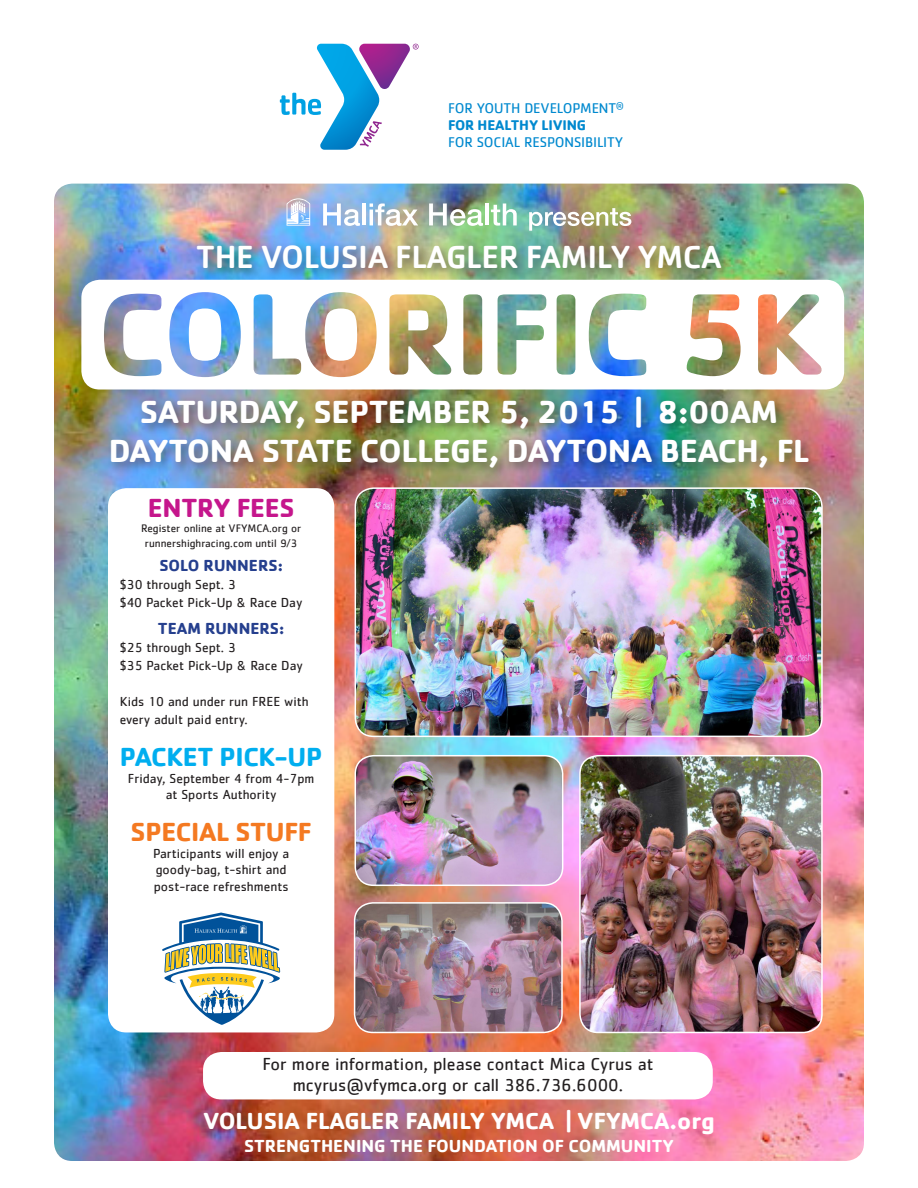
<style>
.page{position:relative;width:918px;height:1188px;background:#fff}
.page>*{position:absolute;margin:0;border:0;box-sizing:border-box;transform-origin:0 0}
.Subhed-Cachet_med{font:700 33px "Cachet";letter-spacing:-.01em;color:#fff}
.Subhed-Cachet_med-2{font:500 33px "Cachet";letter-spacing:-.01em;color:#fff}
.Subhed-Cachet_med-3{font:700 27px "Cachet";letter-spacing:-.01em;color:#00aeef}
.Subhed-Cachet_med-4{font:700 27px "Cachet";letter-spacing:-.01em;color:#f47921}
.Subhed-Cachet_med-5{font:700 27px "Cachet";letter-spacing:-.01em;color:#c5168c}
.Cachet_body{font:700 24px "Cachet";color:#fff}
.Cachet_body-2{font:18px "Cachet";color:#231f20}
.Cachet_body-3{font:700 18px "Cachet";color:#fff}
.Cachet_body-4{font:700 16.5px "Cachet";color:#253f8e}
.Verdana_body{font:14.55px "Cachet";letter-spacing:-.01em;color:#0089cf}
.Verdana_body-2{font:700 14.55px "Cachet";letter-spacing:-.01em;color:#0089cf}
.Cachet_body-5{font:13.5px/18px "Cachet";color:#231f20}
.Cachet_body-6{font:11.25px "Cachet";color:#231f20}
</style>
<div class="page">
<img style="left:54px;top:184px;width:810px;height:977px">
<img style="left:81px;top:280px;width:763px;height:110px">
<svg style="left:280px;top:44px;width:139px;height:106px"></svg>
<div style="left:108px;top:488px;width:226px;height:544px;background:#fff;border-radius:18px"></div>
<div style="left:203px;top:1052px;width:510px;height:47px;background:#fff;border-radius:18px"></div>
<svg style="left:287px;top:198px;width:23px;height:28px"></svg>
<svg style="left:323px;top:203px;width:37px;height:23px"></svg>
<hr style="left:362px;top:203px;width:4px;height:22px;background:#fff">
<svg style="left:370px;top:203px;width:48px;height:23px"></svg>
<svg style="left:429px;top:203px;width:54px;height:23px"></svg>
<hr style="left:485px;top:203px;width:4px;height:22px;background:#fff">
<svg style="left:491px;top:203px;width:26px;height:23px"></svg>
<svg style="left:529px;top:208px;width:102px;height:23px"></svg>
<div style="left:194px;top:241px;width:539px;height:40px;background:#231f20;opacity:.45"></div>
<div style="left:107px;top:393px;width:714px;height:87px;background:#231f20;opacity:.45"></div>
<img style="left:355px;top:488px;width:467px;height:248px">
<div style="left:355px;top:487px;width:468px;height:250px;border:2px solid #fff;border-radius:18px"></div>
<img style="left:580px;top:756px;width:242px;height:276px">
<div style="left:579px;top:755px;width:244px;height:278px;border:2px solid #fff;border-radius:18px"></div>
<img style="left:355px;top:756px;width:208px;height:129px">
<div style="left:355px;top:755px;width:208px;height:131px;border:2px solid #fff;border-radius:18px"></div>
<img style="left:355px;top:903px;width:207px;height:129px">
<div style="left:354px;top:902px;width:209px;height:131px;border:2px solid #fff;border-radius:18px"></div>
<svg style="left:162px;top:913px;width:118px;height:112px"></svg>
<p class="Verdana_body" style="left:448px;top:99px;width:177px">FOR YOUTH DEVELOPMENT<sup>®</sup></p>
<p class="Verdana_body-2" style="left:448px;top:116px;width:140px">FOR HEALTHY LIVING</p>
<p class="Verdana_body" style="left:448px;top:134px;width:177px">FOR SOCIAL RESPONSIBILITY</p>
<p class="Subhed-Cachet_med-2" style="left:196px;top:236px;width:527px">THE VOLUSIA FLAGLER FAMILY YMCA</p>
<p class="Subhed-Cachet_med" style="left:140px;top:390px;width:640px">SATURDAY, SEPTEMBER 5, 2015 | 8:00AM</p>
<p class="Subhed-Cachet_med" style="left:109px;top:429px;width:702px">DAYTONA STATE COLLEGE, DAYTONA BEACH, FL</p>
<p class="Subhed-Cachet_med-5" style="left:148px;top:491px;width:148px">ENTRY FEES</p>
<p class="Cachet_body-6" style="left:141px;top:522px;width:162px">Register online at VFYMCA.org or</p>
<p class="Cachet_body-6" style="left:145px;top:537px;width:154px">runnershighracing.com until 9/3</p>
<p class="Cachet_body-4" style="left:159px;top:555px;width:125px">SOLO RUNNERS:</p>
<p class="Cachet_body-5" style="left:120px;top:576px;width:118px">$30 through Sept. 3</p>
<p class="Cachet_body-5" style="left:120px;top:594px;width:184px">$40 Packet Pick-Up &amp; Race Day</p>
<p class="Cachet_body-4" style="left:158px;top:618px;width:128px">TEAM RUNNERS:</p>
<p class="Cachet_body-5" style="left:120px;top:639px;width:118px">$25 through Sept. 3</p>
<p class="Cachet_body-5" style="left:120px;top:657px;width:184px">$35 Packet Pick-Up &amp; Race Day</p>
<p class="Cachet_body-5" style="left:120px;top:693px;width:190px">Kids 10 and under run FREE with every adult paid entry.</p>
<p class="Subhed-Cachet_med-3" style="left:120px;top:740px;width:204px">PACKET PICK-UP</p>
<p class="Cachet_body-5" style="left:128px;top:769px;width:188px">Friday, September 4 from 4-7pm</p>
<p class="Cachet_body-5" style="left:166px;top:786px;width:112px">at Sports Authority</p>
<p class="Subhed-Cachet_med-4" style="left:131px;top:815px;width:183px">SPECIAL STUFF</p>
<p class="Cachet_body-5" style="left:153px;top:844px;width:138px">Participants will enjoy a</p>
<p class="Cachet_body-5" style="left:156px;top:861px;width:132px">goody-bag, t-shirt and</p>
<p class="Cachet_body-5" style="left:154px;top:877px;width:136px">post-race refreshments</p>
<p class="Cachet_body-2" style="left:262px;top:1054px;width:393px">For more information, please contact Mica Cyrus at</p>
<p class="Cachet_body-2" style="left:293px;top:1075px;width:332px">mcyrus@vfymca.org or call 386.736.6000.</p>
<p class="Cachet_body" style="left:203px;top:1106px;width:513px">VOLUSIA FLAGLER FAMILY YMCA | VFYMCA.org</p>
<p class="Cachet_body-3" style="left:244px;top:1134px;width:431px">STRENGTHENING THE FOUNDATION OF COMMUNITY</p>
</div>
